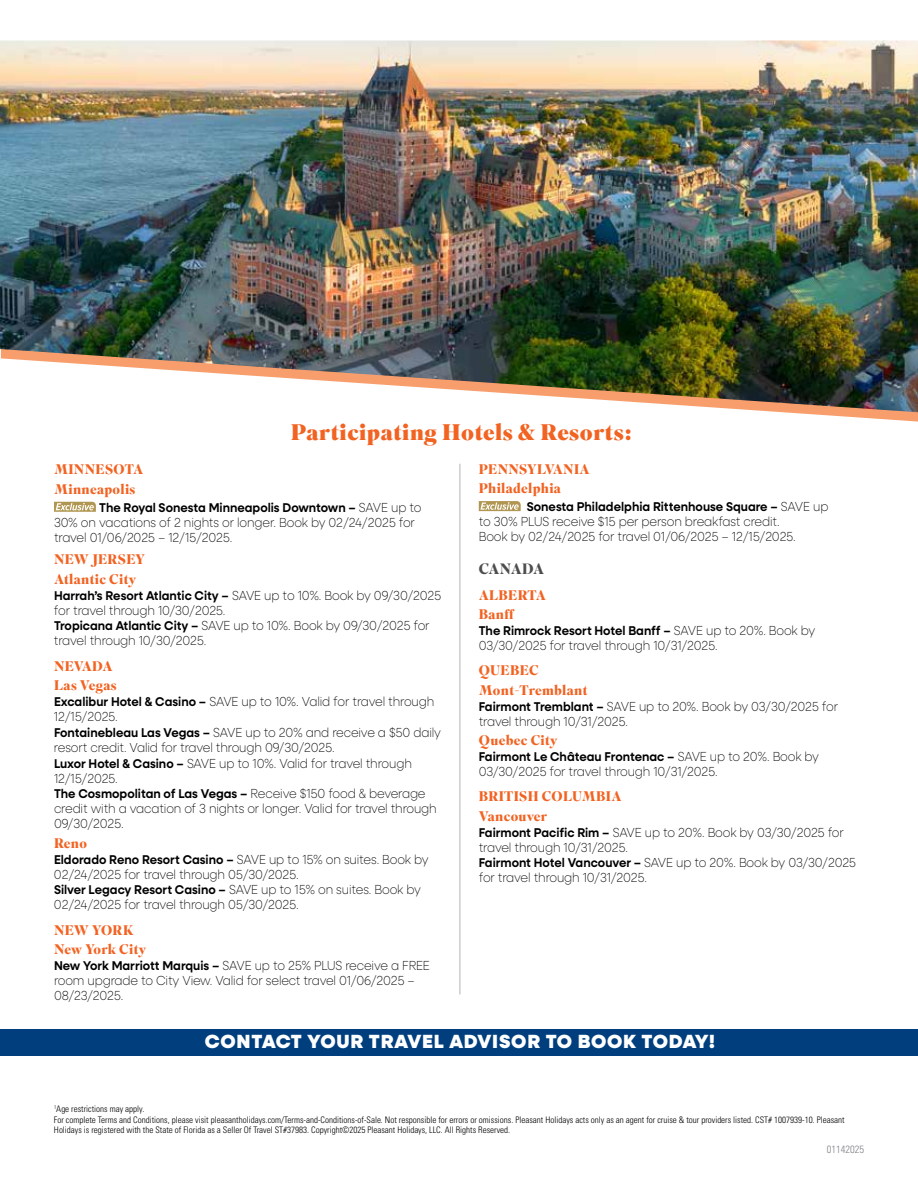
<style>
.page{position:relative;width:918px;height:1188px;background:#fff}
.page>*{position:absolute;margin:0;border:0;box-sizing:border-box;transform-origin:0 0}
.t1{font:900 22.5px "Superior Title";letter-spacing:.02em;color:#f26322}
.t2{font:900 19.05px "Neulis Sans";letter-spacing:.04em;color:#fff}
.t3{font:700 15px "Superior Title";letter-spacing:-.03em;color:#4d4d4f}
.t4{font:700 13.8px/19.5px "Superior Title";letter-spacing:.02em;color:#f26322}
.t5{font:200 13.2px/15.3px "Neulis Sans";letter-spacing:-.01em;color:#000;scale:.92 1}
.t6{font:600 12.75px "Neulis Sans";color:#000;scale:.95 1}
.t7{font:300 condensed 10.5px "Univers LT Std";color:#808285}
.t8{font:300 condensed 9px/10.5px "Univers LT Std";color:#000}
.s1{font-weight:200;font-size:13.2px}
.s2{font-weight:600;font-size:12.75px}
</style>
<div class="page">
<img style="left:0;top:40px;width:918px;height:372px">
<svg style="left:54px;top:502px;width:42px;height:10px"></svg>
<hr style="left:460px;top:464px;width:1px;height:530px;background:#b1b4b6">
<svg style="left:479px;top:501px;width:42px;height:10px"></svg>
<div style="left:1px;top:1029px;width:917px;height:27px;background:#003e7e"></div>
<h1 class="t1" style="left:291px;top:417px;width:343px">Participating Hotels &amp; Resorts:</h1>
<p class="t4" style="left:54px;top:460px;width:91px">MINNESOTA<br>Minneapolis</p>
<p class="t6" style="left:99px;top:498px;width:341px">The Royal Sonesta Minneapolis Downtown – <span class="s1">SAVE up to</span></p>
<p class="t5" style="left:54px;top:514px;width:394px">30% on vacations of 2 nights or longer. Book by 02/24/2025 for travel 01/06/2025 – 12/15/2025.</p>
<p class="t4" style="left:54px;top:550px;width:93px">NEW JERSEY<br>Atlantic City</p>
<p class="t5" style="left:54px;top:587px;width:422px"><span class="s2">Harrah’s Resort Atlantic City –</span> SAVE up to 10%. Book by 09/30/2025 for travel through 10/30/2025.<br><span class="s2">Tropicana Atlantic City –</span> SAVE up to 10%. Book by 09/30/2025 for travel through 10/30/2025.</p>
<p class="t4" style="left:54px;top:657px;width:64px">NEVADA<br>Las Vegas</p>
<p class="t5" style="left:54px;top:693px;width:422px"><span class="s2">Excalibur Hotel &amp; Casino –</span> SAVE up to 10%. Valid for travel through 12/15/2025.<br><span class="s2">Fontainebleau Las Vegas –</span> SAVE up to 20% and receive a $50 daily resort credit. Valid for travel through 09/30/2025.<br><span class="s2">Luxor Hotel &amp; Casino –</span> SAVE up to 10%. Valid for travel through 12/15/2025.</p>
<p class="t6" style="left:54px;top:785px;width:393px">The Cosmopolitan of Las Vegas – <span class="s1">Receive $150 food &amp; beverage</span></p>
<p class="t5" style="left:54px;top:800px;width:418px">credit with a vacation of 3 nights or longer. Valid for travel through<br>09/30/2025.</p>
<p class="t4" style="left:54px;top:834px;width:34px">Reno</p>
<p class="t5" style="left:54px;top:851px;width:409px"><span class="s2">Eldorado Reno Resort Casino –</span> SAVE up to 15% on suites. Book by 02/24/2025 for travel through 05/30/2025.<br><span class="s2">Silver Legacy Resort Casino –</span> SAVE up to 15% on suites. Book by 02/24/2025 for travel through 05/30/2025.</p>
<p class="t4" style="left:54px;top:921px;width:94px">NEW YORK<br>New York City</p>
<p class="t5" style="left:54px;top:957px;width:410px"><span class="s2">New York Marriott Marquis –</span> SAVE up to 25% PLUS receive a FREE room upgrade to City View. Valid for select travel 01/06/2025 –<br>08/23/2025.</p>
<p class="t4" style="left:479px;top:460px;width:112px">PENNSYLVANIA<br>Philadelphia</p>
<p class="t6" style="left:527px;top:497px;width:319px">Sonesta Philadelphia Rittenhouse Square – <span class="s1">SAVE up</span></p>
<p class="t5" style="left:479px;top:513px;width:346px">to 30% PLUS receive $15 per person breakfast credit.<br>Book by 02/24/2025 for travel 01/06/2025 – 12/15/2025.</p>
<p class="t3" style="left:479px;top:560px;width:67px">CANADA</p>
<p class="t4" style="left:479px;top:586px;width:69px">ALBERTA<br>Banff</p>
<p class="t6" style="left:479px;top:621px;width:356px">The Rimrock Resort Hotel Banff – <span class="s1">SAVE up to 20%. Book by</span></p>
<p class="t5" style="left:479px;top:637px;width:261px">03/30/2025 for travel through 10/31/2025.</p>
<p class="t4" style="left:479px;top:662px;width:110px">QUEBEC<br>Mont-Tremblant</p>
<p class="t5" style="left:479px;top:698px;width:392px"><span class="s2">Fairmont Tremblant –</span> SAVE up to 20%. Book by 03/30/2025 for travel through 10/31/2025.</p>
<p class="t4" style="left:479px;top:731px;width:81px">Quebec City</p>
<p class="t6" style="left:479px;top:747px;width:360px">Fairmont Le Château Frontenac – <span class="s1">SAVE up to 20%. Book by</span></p>
<p class="t5" style="left:479px;top:763px;width:261px">03/30/2025 for travel through 10/31/2025.</p>
<p class="t4" style="left:479px;top:788px;width:144px">BRITISH COLUMBIA<br>Vancouver</p>
<p class="t5" style="left:479px;top:824px;width:412px"><span class="s2">Fairmont Pacific Rim –</span> SAVE up to 20%. Book by 03/30/2025 for travel through 10/31/2025.<br><span class="s2">Fairmont Hotel Vancouver –</span> SAVE up to 20%. Book by 03/30/2025 for travel through 10/31/2025.</p>
<h2 class="t2" style="left:205px;top:1027px;width:512px">CONTACT YOUR TRAVEL ADVISOR TO BOOK TODAY!</h2>
<p class="t8" style="left:54px;top:1104px;width:792px"><sup>1</sup>Age restrictions may apply.<br>For complete Terms and Conditions, please visit pleasantholidays.com/Terms-and-Conditions-of-Sale. Not responsible for errors or omissions. Pleasant Holidays acts only as an agent for cruise &amp; tour providers listed. CST# 1007939-10. Pleasant<br>Holidays is registered with the State of Florida as a Seller Of Travel ST#37983. Copyright©2025 Pleasant Holidays, LLC. All Rights Reserved.</p>
<p class="t7" style="left:827px;top:1143px;width:39px">01142025</p>
</div>
